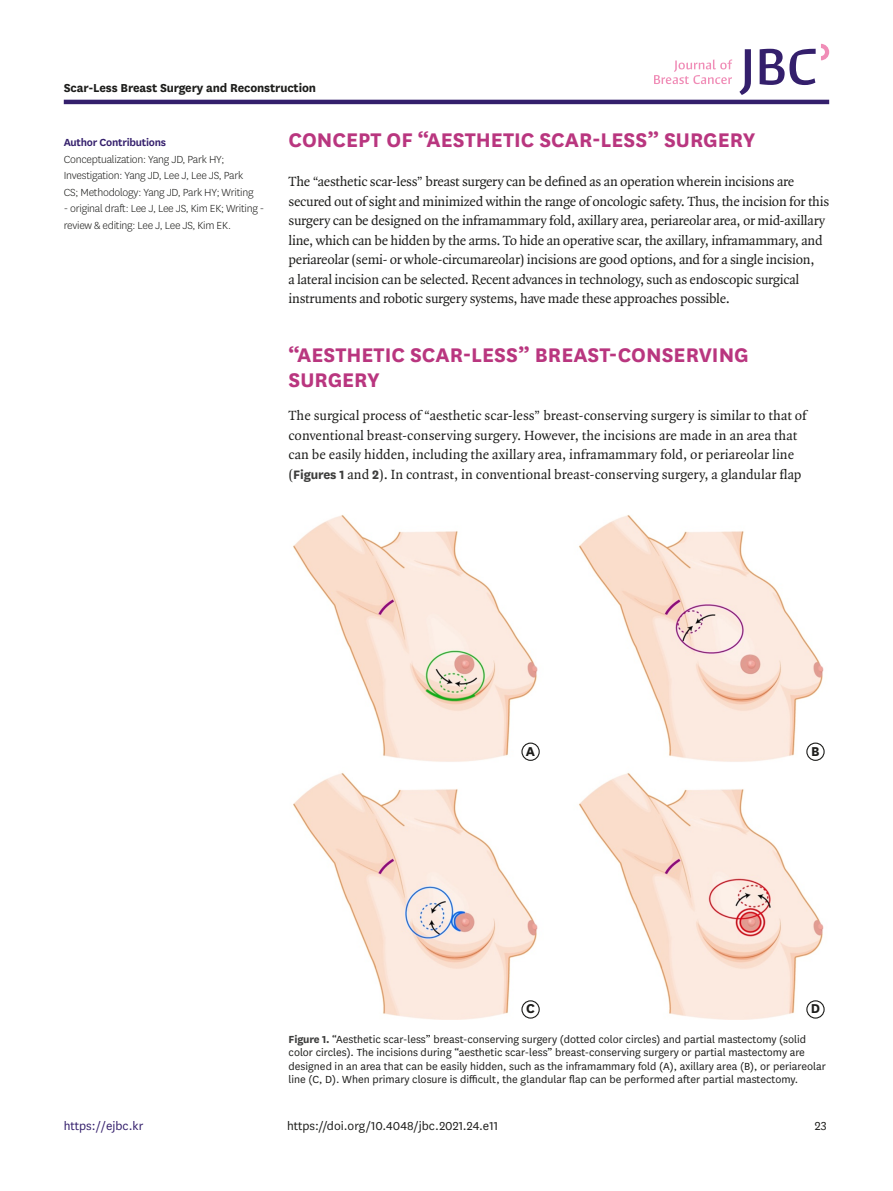
<style>
.page{position:relative;width:893px;height:1191px;background:#fff}
.page>*{position:absolute;margin:0;border:0;box-sizing:border-box;transform-origin:0 0}
.body_title1{font:700 23.1px/25.2px "National";color:#b9367f}
.t1{font:700 15px "National";color:#1d1d1b}
.body_p_first{font:14.25px/19.5px "Quadraat OT";letter-spacing:-.02em;color:#1d1d1b}
.body_p_first-2{font:14.25px/19.5px "Quadraat OT";color:#1d1d1b}
.doi_running_footer{font:13.5px "National";color:#1d1d1b}
.alt-title-type{font:700 13.5px "National";letter-spacing:-.01em;color:#1d1d1b}
.t2{font:13.5px "National";color:#341f6c}
.fig_caption{font:12px/13.5px "National";color:#1d1d1b}
.conflict_p{font:300 12px/16.5px "National";letter-spacing:-.02em;color:#1d1d1b}
.conflict_title{font:600 12px "National";letter-spacing:-.02em;color:#341f6c}
.s1{font-family:"National";font-weight:700;color:#3d3d3c}
.s2{font-weight:700;color:#3d3d3c}
</style>
<div class="page">
<hr style="left:64px;top:100px;width:765px;height:4px;background:#341f6c">
<svg style="left:654px;top:59px;width:78px;height:25px"></svg>
<svg style="left:739px;top:44px;width:90px;height:51px"></svg>
<img style="left:293px;top:515px;width:532px;height:505px">
<div style="left:522px;top:743px;width:17px;height:17px;background:#fff;border-radius:50%"></div>
<div style="left:521px;top:742px;width:19px;height:19px;border:1px solid #1d1d1b;border-radius:50%"></div>
<div style="left:807px;top:743px;width:17px;height:17px;background:#fff;border-radius:50%"></div>
<div style="left:806px;top:742px;width:19px;height:19px;border:1px solid #1d1d1b;border-radius:50%"></div>
<div style="left:522px;top:1000px;width:17px;height:18px;background:#fff;border-radius:50%"></div>
<div style="left:521px;top:1000px;width:19px;height:18px;border:1px solid #1d1d1b;border-radius:50%"></div>
<div style="left:807px;top:1000px;width:17px;height:18px;background:#fff;border-radius:50%"></div>
<div style="left:806px;top:1000px;width:19px;height:18px;border:1px solid #1d1d1b;border-radius:50%"></div>
<p class="alt-title-type" style="left:64px;top:78px;width:254px">Scar-Less Breast Surgery and Reconstruction</p>
<p class="conflict_title" style="left:64px;top:134px;width:104px">Author Contributions</p>
<p class="conflict_p" style="left:64px;top:151px;width:191px">Conceptualization: Yang JD, Park HY;<br>Investigation: Yang JD, Lee J, Lee JS, Park<br>CS; Methodology: Yang JD, Park HY; Writing</p>
<p class="conflict_p" style="left:64px;top:200px;width:202px">- original draft: Lee J, Lee JS, Kim EK; Writing - review &amp; editing: Lee J, Lee JS, Kim EK.</p>
<p class="body_title1" style="left:289px;top:126px;width:468px">CONCEPT OF “AESTHETIC SCAR-LESS” SURGERY</p>
<p class="body_p_first" style="left:289px;top:172px;width:542px">The “aesthetic scar-less” breast surgery can be defined as an operation wherein incisions are secured out of sight and minimized within the range of oncologic safety. Thus, the incision for this surgery can be designed on the inframammary fold, axillary area, periareolar area, or mid-axillary line, which can be hidden by the arms. To hide an operative scar, the axillary, inframammary, and periareolar (semi- or whole-circumareolar) incisions are good options, and for a single incision,<br>a lateral incision can be selected. Recent advances in technology, such as endoscopic surgical instruments and robotic surgery systems, have made these approaches possible.</p>
<p class="body_title1" style="left:289px;top:340px;width:462px">“AESTHETIC SCAR-LESS” BREAST-CONSERVING<br>SURGERY</p>
<p class="body_p_first-2" style="left:289px;top:406px;width:519px">The surgical process of “aesthetic scar-less” breast-conserving surgery is similar to that of conventional breast-conserving surgery. However, the incisions are made in an area that can be easily hidden, including the axillary area, inframammary fold, or periareolar line (<span class="s1">Figures 1</span> and <span class="s1">2</span>). In contrast, in conventional breast-conserving surgery, a glandular flap</p>
<p class="t1" style="left:526px;top:740px;width:11px">A</p>
<p class="t1" style="left:811px;top:740px;width:10px">B</p>
<p class="t1" style="left:526px;top:998px;width:10px">C</p>
<p class="t1" style="left:811px;top:998px;width:11px">D</p>
<p class="fig_caption" style="left:289px;top:1032px;width:539px"><span class="s2">Figure 1.</span> “Aesthetic scar-less” breast-conserving surgery (dotted color circles) and partial mastectomy (solid color circles). The incisions during “aesthetic scar-less” breast-conserving surgery or partial mastectomy are designed in an area that can be easily hidden, such as the inframammary fold (A), axillary area (B), or periareolar line (C, D). When primary closure is difficult, the glandular flap can be performed after partial mastectomy.</p>
<p class="t2" style="left:64px;top:1116px;width:81px">https://ejbc.kr</p>
<p class="doi_running_footer" style="left:287px;top:1116px;width:213px">https://doi.org/10.4048/jbc.2021.24.e11</p>
<p class="doi_running_footer" style="left:815px;top:1116px;width:13px">23</p>
</div>
